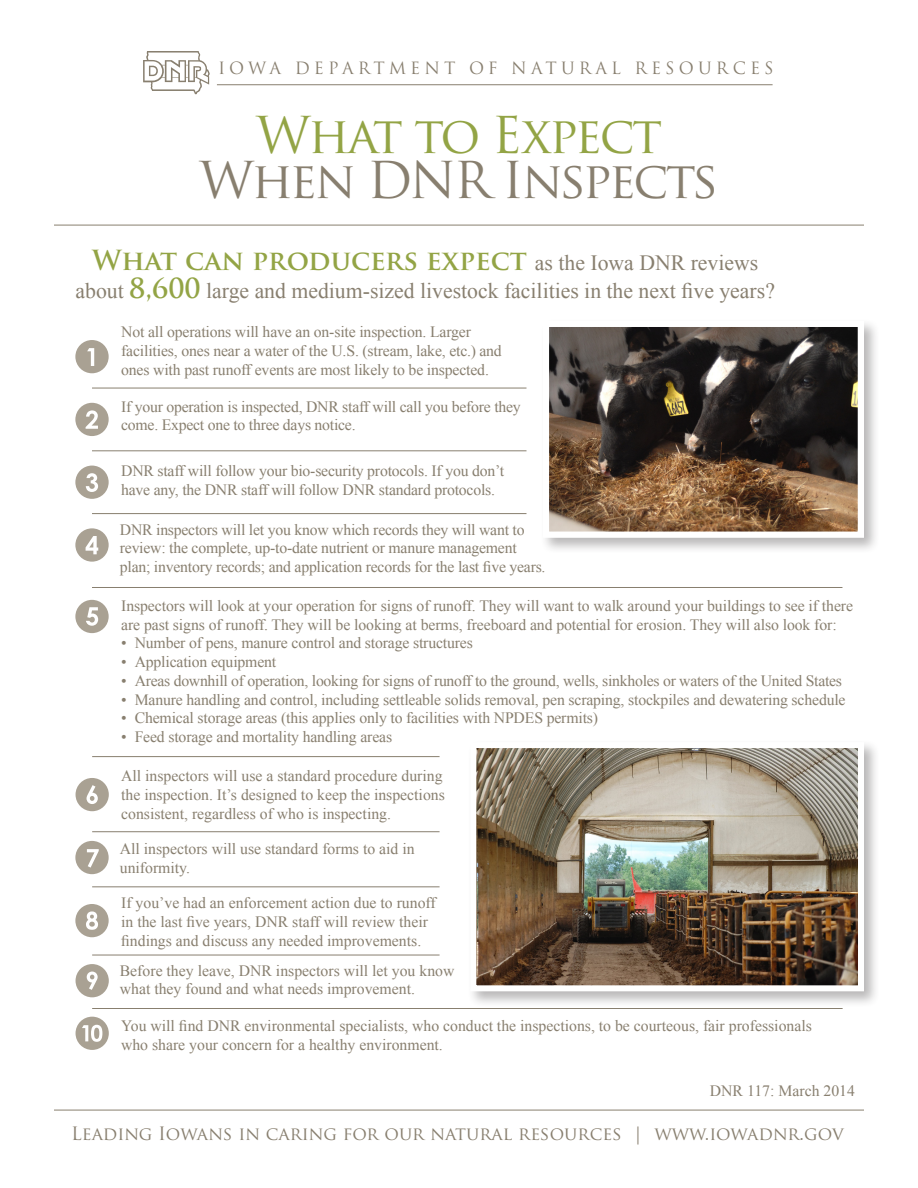
<style>
.page{position:relative;width:918px;height:1188px;background:#fff}
.page>*{position:absolute;margin:0;border:0;box-sizing:border-box;transform-origin:0 0}
.t1{font:49.5px "Trajan Pro";letter-spacing:-.055em;color:#887f6f}
.t2{font:49.5px "Trajan Pro";letter-spacing:-.05em;color:#93a445}
.t3{font:700 27px "Trajan Pro";color:#93a445}
.t4{font:21.75px "Times New Roman";color:#887f6f}
.t5{font:18px "Trajan Pro";color:#887f6f}
.t6{font:16.5px "Trajan Pro";letter-spacing:.25em;color:#887f6f}
.t7{font:15.75px/18.8px "Times New Roman";letter-spacing:-.01em;color:#887f6f}
.s1{font-family:"Times New Roman";font-weight:400;font-size:21.75px;color:#887f6f}
.s2{font-family:"Trajan Pro";font-weight:700;font-size:27px;color:#93a445}
</style>
<div class="page">
<hr style="left:54px;top:225px;width:810px;height:1px;background:#887f6f">
<hr style="left:217px;top:84px;width:556px;height:1px;background:#887f6f">
<svg style="left:143px;top:51px;width:67px;height:43px"></svg>
<div style="left:75px;top:600px;width:34px;height:33px;background:#a9a193;border-radius:50%"></div>
<svg style="left:86px;top:607px;width:12px;height:19px"></svg>
<div style="left:76px;top:778px;width:33px;height:33px;background:#a9a193;border-radius:50%"></div>
<svg style="left:87px;top:785px;width:11px;height:19px"></svg>
<div style="left:75px;top:841px;width:34px;height:33px;background:#a9a193;border-radius:50%"></div>
<svg style="left:87px;top:849px;width:12px;height:19px"></svg>
<div style="left:75px;top:904px;width:34px;height:33px;background:#a9a193;border-radius:50%"></div>
<svg style="left:86px;top:911px;width:12px;height:19px"></svg>
<div style="left:76px;top:964px;width:33px;height:33px;background:#a9a193;border-radius:50%"></div>
<svg style="left:87px;top:972px;width:11px;height:18px"></svg>
<div style="left:76px;top:1017px;width:33px;height:33px;background:#a9a193;border-radius:50%"></div>
<svg style="left:82px;top:1025px;width:20px;height:17px"></svg>
<hr style="left:92px;top:388px;width:434px;height:1px;background:#887f6f">
<div style="left:75px;top:340px;width:34px;height:33px;background:#a9a193;border-radius:50%"></div>
<svg style="left:87px;top:348px;width:7px;height:18px"></svg>
<div style="left:75px;top:403px;width:34px;height:33px;background:#a9a193;border-radius:50%"></div>
<svg style="left:86px;top:410px;width:12px;height:19px"></svg>
<div style="left:75px;top:466px;width:34px;height:33px;background:#a9a193;border-radius:50%"></div>
<svg style="left:86px;top:473px;width:12px;height:19px"></svg>
<div style="left:75px;top:528px;width:34px;height:34px;background:#a9a193;border-radius:50%"></div>
<svg style="left:86px;top:536px;width:12px;height:18px"></svg>
<hr style="left:92px;top:756px;width:348px;height:1px;background:#887f6f">
<hr style="left:92px;top:450px;width:434px;height:1px;background:#887f6f">
<hr style="left:92px;top:513px;width:434px;height:1px;background:#887f6f">
<hr style="left:92px;top:587px;width:750px;height:1px;background:#887f6f">
<hr style="left:92px;top:831px;width:348px;height:1px;background:#887f6f">
<hr style="left:92px;top:886px;width:348px;height:1px;background:#887f6f">
<hr style="left:92px;top:955px;width:348px;height:1px;background:#887f6f">
<hr style="left:92px;top:1008px;width:751px;height:1px;background:#887f6f">
<hr style="left:54px;top:1110px;width:810px;height:1px;background:#887f6f">
<div style="left:540px;top:318px;width:341px;height:236px;background:#231f20;opacity:.32"></div>
<img style="left:550px;top:328px;width:307px;height:203px">
<div style="left:543px;top:321px;width:321px;height:217px;border:6px solid #fff"></div>
<div style="left:467px;top:739px;width:413px;height:269px;background:#231f20;opacity:.32"></div>
<img style="left:477px;top:749px;width:380px;height:235px">
<div style="left:470px;top:742px;width:394px;height:249px;border:6px solid #fff"></div>
<p class="t6" style="left:218px;top:57px;width:557px">IOWA DEPARTMENT OF NATURAL RESOURCES</p>
<p class="t2" style="left:256px;top:103px;width:408px">What to Expect</p>
<p class="t1" style="left:199px;top:148px;width:521px">When DNR Inspects</p>
<p class="t3" style="left:92px;top:243px;width:668px">What can producers expect <span class="s1">as the Iowa DNR reviews</span></p>
<p class="t4" style="left:76px;top:276px;width:701px">about <span class="s2">8,600</span> large and medium-sized livestock facilities in the next five years?</p>
<p class="t7" style="left:121px;top:323px;width:382px">Not all operations will have an on-site inspection. Larger facilities, ones near a water of the U.S. (stream, lake, etc.) and ones with past runoff events are most likely to be inspected.</p>
<p class="t7" style="left:121px;top:397px;width:401px">If your operation is inspected, DNR staff will call you before they come. Expect one to three days notice.</p>
<p class="t7" style="left:121px;top:462px;width:385px">DNR staff will follow your bio-security protocols. If you don’t have any, the DNR staff will follow DNR standard protocols.</p>
<p class="t7" style="left:120px;top:520px;width:427px">DNR inspectors will let you know which records they will want to review: the complete, up-to-date nutrient or manure management plan; inventory records; and application records for the last five years.</p>
<p class="t7" style="left:121px;top:596px;width:733px">Inspectors will look at your operation for signs of runoff. They will want to walk around your buildings to see if there are past signs of runoff. They will be looking at berms, freeboard and potential for erosion. They will also look for:</p>
<p class="t7" style="left:121px;top:633px;width:353px">• Number of pens, manure control and storage structures</p>
<p class="t7" style="left:121px;top:652px;width:157px">• Application equipment</p>
<p class="t7" style="left:121px;top:671px;width:722px">• Areas downhill of operation, looking for signs of runoff to the ground, wells, sinkholes or waters of the United States</p>
<p class="t7" style="left:121px;top:690px;width:726px">• Manure handling and control, including settleable solids removal, pen scraping, stockpiles and dewatering schedule</p>
<p class="t7" style="left:121px;top:708px;width:478px">• Chemical storage areas (this applies only to facilities with NPDES permits)</p>
<p class="t7" style="left:121px;top:727px;width:272px">• Feed storage and mortality handling areas</p>
<p class="t7" style="left:121px;top:766px;width:325px">All inspectors will use a standard procedure during the inspection. It’s designed to keep the inspections consistent, regardless of who is inspecting.</p>
<p class="t7" style="left:120px;top:839px;width:296px">All inspectors will use standard forms to aid in uniformity.</p>
<p class="t7" style="left:121px;top:893px;width:316px">If you’ve had an enforcement action due to runoff in the last five years, DNR staff will review their findings and discuss any needed improvements.</p>
<p class="t7" style="left:120px;top:961px;width:336px">Before they leave, DNR inspectors will let you know what they found and what needs improvement.</p>
<p class="t7" style="left:121px;top:1016px;width:692px">You will find DNR environmental specialists, who conduct the inspections, to be courteous, fair professionals who share your concern for a healthy environment.</p>
<p class="t7" style="left:710px;top:1081px;width:147px">DNR 117: March 2014</p>
<p class="t5" style="left:71px;top:1123px;width:774px">Leading Iowans in caring for our natural resources | www.iowadnr.gov</p>
</div>
